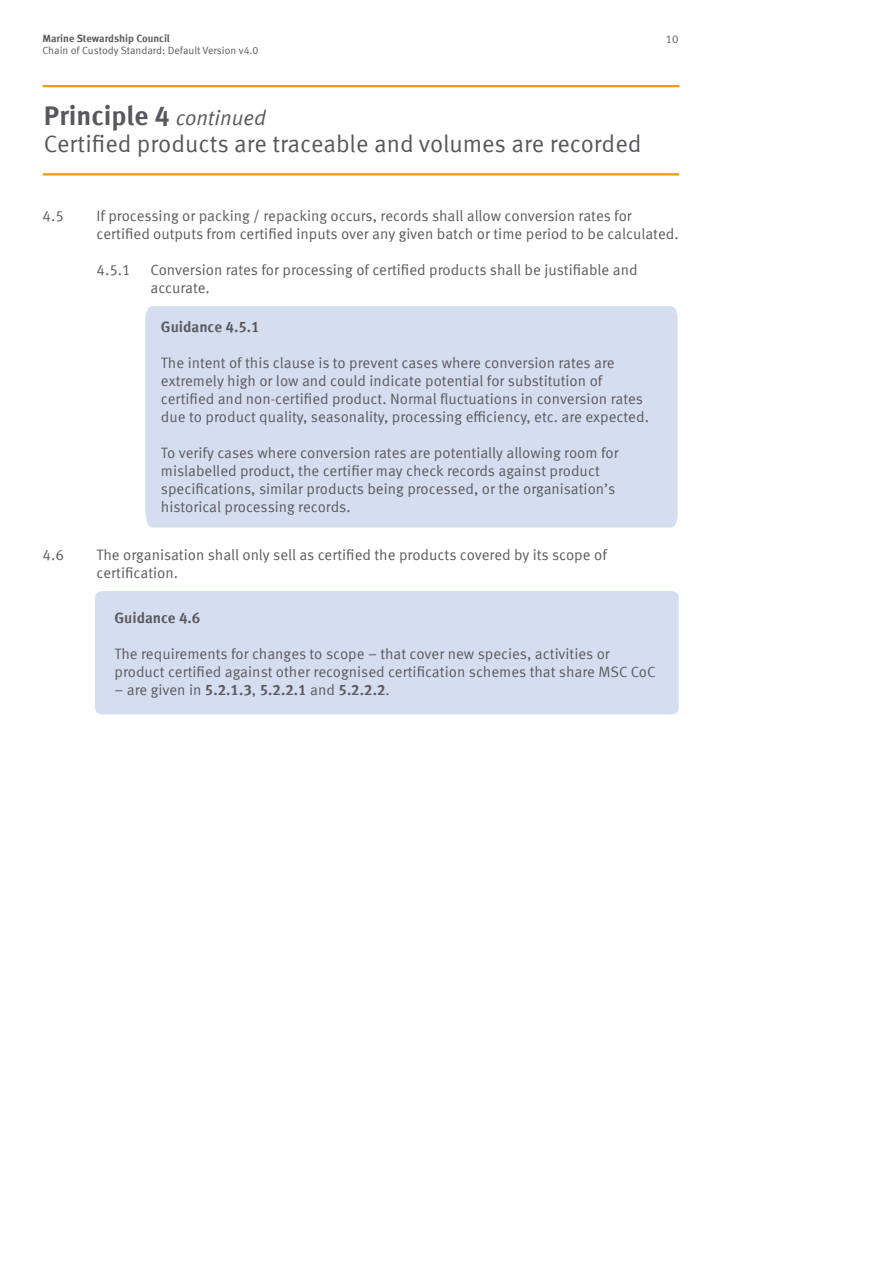
<style>
.page{position:relative;width:893px;height:1263px;background:#fff}
.page>*{position:absolute;margin:0;border:0;box-sizing:border-box;transform-origin:0 0}
.t1{font:700 27px "Meta Offc Pro";color:#57585b}
.t2{font:24px "Meta Offc Pro Norm";color:#57585b}
.t3{font:15px/18px "Meta Offc Pro Norm";color:#5c5b5f}
.t4{font:700 15px "Meta Offc Pro";color:#5c5b5f}
.t5{font:11.25px "Meta Offc Pro Norm";color:#5c5b5f}
.t6{font:10.5px "Meta Offc Pro Norm";color:#5c5b5f}
.t7{font:700 10.5px "Meta Offc Pro";letter-spacing:-.005em;color:#5c5b5f}
.s1{font-family:"Meta Offc Pro Norm Ita";font-weight:400;font-size:21px}
.s2{font-family:"Meta Offc Pro Norm";font-weight:400}
</style>
<div class="page">
<div style="left:145px;top:306px;width:533px;height:222px;background:#d5def0"></div>
<div style="left:95px;top:591px;width:584px;height:123px;background:#d5def0"></div>
<hr style="left:43px;top:173px;width:636px;height:2px;background:#f19c0c">
<hr style="left:43px;top:85px;width:636px;height:2px;background:#f19c0c">
<p class="t7" style="left:43px;top:30px;width:129px">Marine Stewardship Council</p>
<p class="t5" style="left:666px;top:30px;width:14px">10</p>
<p class="t6" style="left:43px;top:42px;width:218px">Chain of Custody Standard: Default Version v4.0</p>
<h1 class="t1" style="left:44px;top:95px;width:223px">Principle 4 <span class="s1">continued</span></h1>
<h2 class="t2" style="left:44px;top:126px;width:599px">Certified products are traceable and volumes are recorded</h2>
<p class="t3" style="left:43px;top:206px;width:23px">4.5</p>
<p class="t3" style="left:97px;top:206px;width:584px">If processing or packing / repacking occurs, records shall allow conversion rates for certified outputs from certified inputs over any given batch or time period to be calculated.</p>
<p class="t3" style="left:97px;top:260px;width:36px">4.5.1</p>
<p class="t3" style="left:151px;top:260px;width:489px">Conversion rates for processing of certified products shall be justifiable and accurate.</p>
<p class="t4" style="left:161px;top:315px;width:100px">Guidance 4.5.1</p>
<p class="t3" style="left:161px;top:353px;width:489px">The intent of this clause is to prevent cases where conversion rates are extremely high or low and could indicate potential for substitution of certified and non-certified product. Normal fluctuations in conversion rates due to product quality, seasonality, processing efficiency, etc. are expected.</p>
<p class="t3" style="left:161px;top:443px;width:459px">To verify cases where conversion rates are potentially allowing room for mislabelled product, the certifier may check records against product specifications, similar products being processed, or the organisation’s historical processing records.</p>
<p class="t3" style="left:43px;top:545px;width:23px">4.6</p>
<p class="t3" style="left:97px;top:545px;width:512px">The organisation shall only sell as certified the products covered by its scope of certification.</p>
<p class="t4" style="left:114px;top:606px;width:87px">Guidance 4.6</p>
<p class="t3" style="left:114px;top:643px;width:543px">The requirements for changes to scope – that cover new species, activities or product certified against other recognised certification schemes that share MSC CoC</p>
<p class="t4" style="left:114px;top:678px;width:277px"><span class="s2">– are given in</span> 5.2.1.3<span class="s2">,</span> 5.2.2.1 <span class="s2">and</span> 5.2.2.2<span class="s2">.</span></p>
</div>
